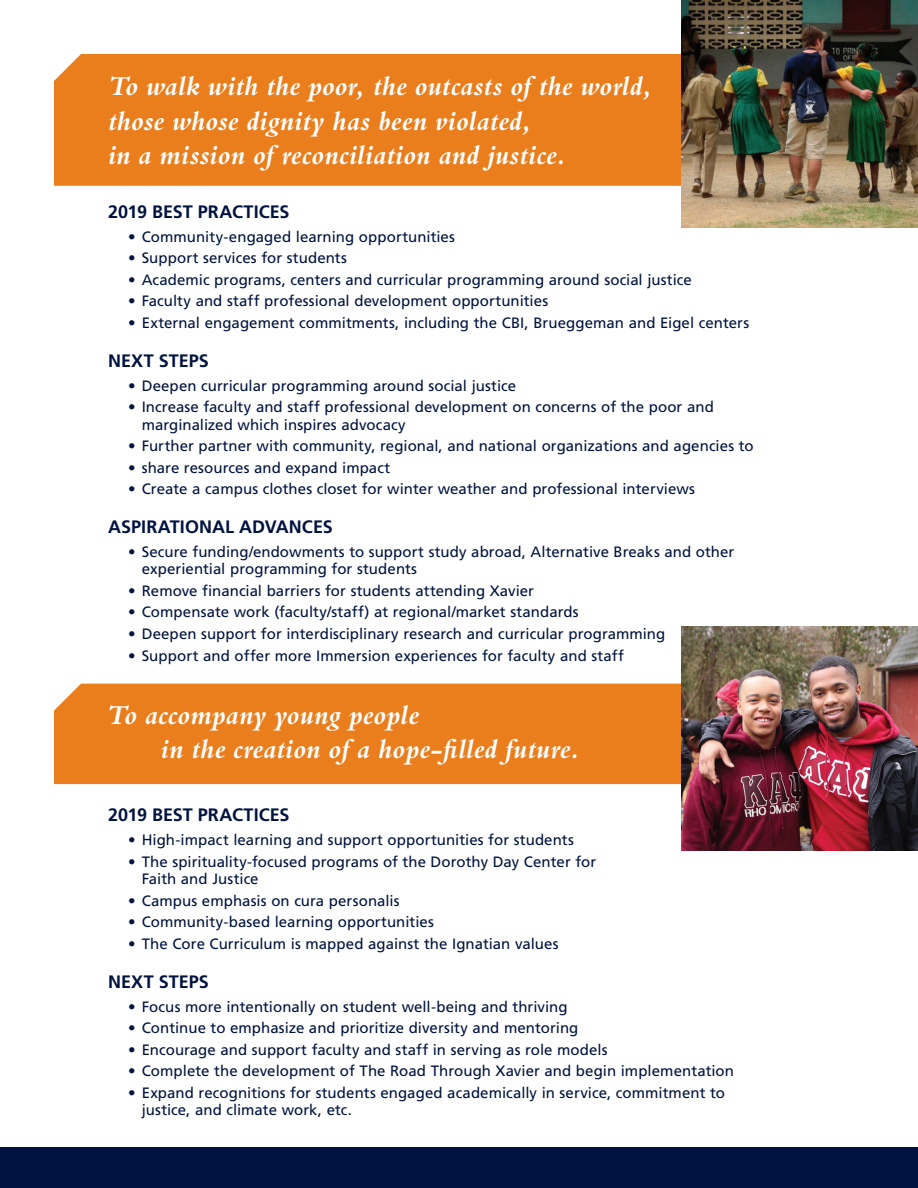
<style>
.page{position:relative;width:918px;height:1188px;background:#fff}
.page>*{position:absolute;margin:0;border:0;box-sizing:border-box;transform-origin:0 0}
.t1{font:italic 700 28.5px/34.2px "Bembo MT Pro";letter-spacing:.005em;color:#fff}
.t2{font:700 18px "Frutiger LT Pro";color:#001340}
.t3{font:15px/17.2px "Frutiger LT Pro";letter-spacing:.005em;color:#001340}
</style>
<div class="page">
<div style="left:54px;top:684px;width:627px;height:100px;background:#ea7e1d"></div>
<div style="left:54px;top:54px;width:627px;height:132px;background:#ea7e1d"></div>
<div style="left:0;top:1148px;width:918px;height:40px;background:#001340"></div>
<img style="left:681px;top:0;width:237px;height:228px">
<img style="left:681px;top:626px;width:237px;height:224px">
<h1 class="t1" style="left:108px;top:69px;width:546px">To walk with the poor, the outcasts of the world, those whose dignity has been violated,<br>in a mission of reconciliation and justice.</h1>
<p class="t2" style="left:108px;top:201px;width:183px">2019 BEST PRACTICES</p>
<p class="t3" style="left:128px;top:228px;width:328px">• Community-engaged learning opportunities</p>
<p class="t3" style="left:128px;top:249px;width:220px">• Support services for students</p>
<p class="t3" style="left:128px;top:271px;width:565px">• Academic programs, centers and curricular programming around social justice</p>
<p class="t3" style="left:128px;top:293px;width:421px">• Faculty and staff professional development opportunities</p>
<p class="t3" style="left:128px;top:314px;width:623px">• External engagement commitments, including the CBI, Brueggeman and Eigel centers</p>
<p class="t2" style="left:108px;top:350px;width:102px">NEXT STEPS</p>
<p class="t3" style="left:128px;top:377px;width:389px">• Deepen curricular programming around social justice</p>
<p class="t3" style="left:142px;top:399px;width:574px;text-indent:-14px">• Increase faculty and staff professional development on concerns of the poor and marginalized which inspires advocacy</p>
<p class="t3" style="left:128px;top:437px;width:627px">• Further partner with community, regional, and national organizations and agencies to</p>
<p class="t3" style="left:128px;top:459px;width:264px">• share resources and expand impact</p>
<p class="t3" style="left:128px;top:480px;width:568px">• Create a campus clothes closet for winter weather and professional interviews</p>
<p class="t2" style="left:108px;top:516px;width:226px">ASPIRATIONAL ADVANCES</p>
<p class="t3" style="left:142px;top:543px;width:594px;text-indent:-14px">• Secure funding/endowments to support study abroad, Alternative Breaks and other experiential programming for students</p>
<p class="t3" style="left:128px;top:582px;width:407px">• Remove financial barriers for students attending Xavier</p>
<p class="t3" style="left:128px;top:604px;width:452px">• Compensate work (faculty/staff) at regional/market standards</p>
<p class="t3" style="left:128px;top:625px;width:539px">• Deepen support for interdisciplinary research and curricular programming</p>
<p class="t3" style="left:128px;top:647px;width:497px">• Support and offer more Immersion experiences for faculty and staff</p>
<h1 class="t1" style="left:161px;top:698px;width:420px;text-indent:-54px">To accompany young people<br>in the creation of a hope-filled future.</h1>
<p class="t2" style="left:108px;top:805px;width:183px">2019 BEST PRACTICES</p>
<p class="t3" style="left:128px;top:832px;width:447px">• High-impact learning and support opportunities for students</p>
<p class="t3" style="left:142px;top:853px;width:456px;text-indent:-14px">• The spirituality-focused programs of the Dorothy Day Center for<br>Faith and Justice</p>
<p class="t3" style="left:128px;top:892px;width:273px">• Campus emphasis on cura personalis</p>
<p class="t3" style="left:128px;top:914px;width:307px">• Community-based learning opportunities</p>
<p class="t3" style="left:128px;top:935px;width:432px">• The Core Curriculum is mapped against the Ignatian values</p>
<p class="t2" style="left:108px;top:971px;width:102px">NEXT STEPS</p>
<p class="t3" style="left:128px;top:998px;width:441px">• Focus more intentionally on student well-being and thriving</p>
<p class="t3" style="left:128px;top:1019px;width:452px">• Continue to emphasize and prioritize diversity and mentoring</p>
<p class="t3" style="left:128px;top:1041px;width:481px">• Encourage and support faculty and staff in serving as role models</p>
<p class="t3" style="left:128px;top:1063px;width:607px">• Complete the development of The Road Through Xavier and begin implementation</p>
<p class="t3" style="left:142px;top:1084px;width:585px;text-indent:-14px">• Expand recognitions for students engaged academically in service, commitment to justice, and climate work, etc.</p>
</div>
